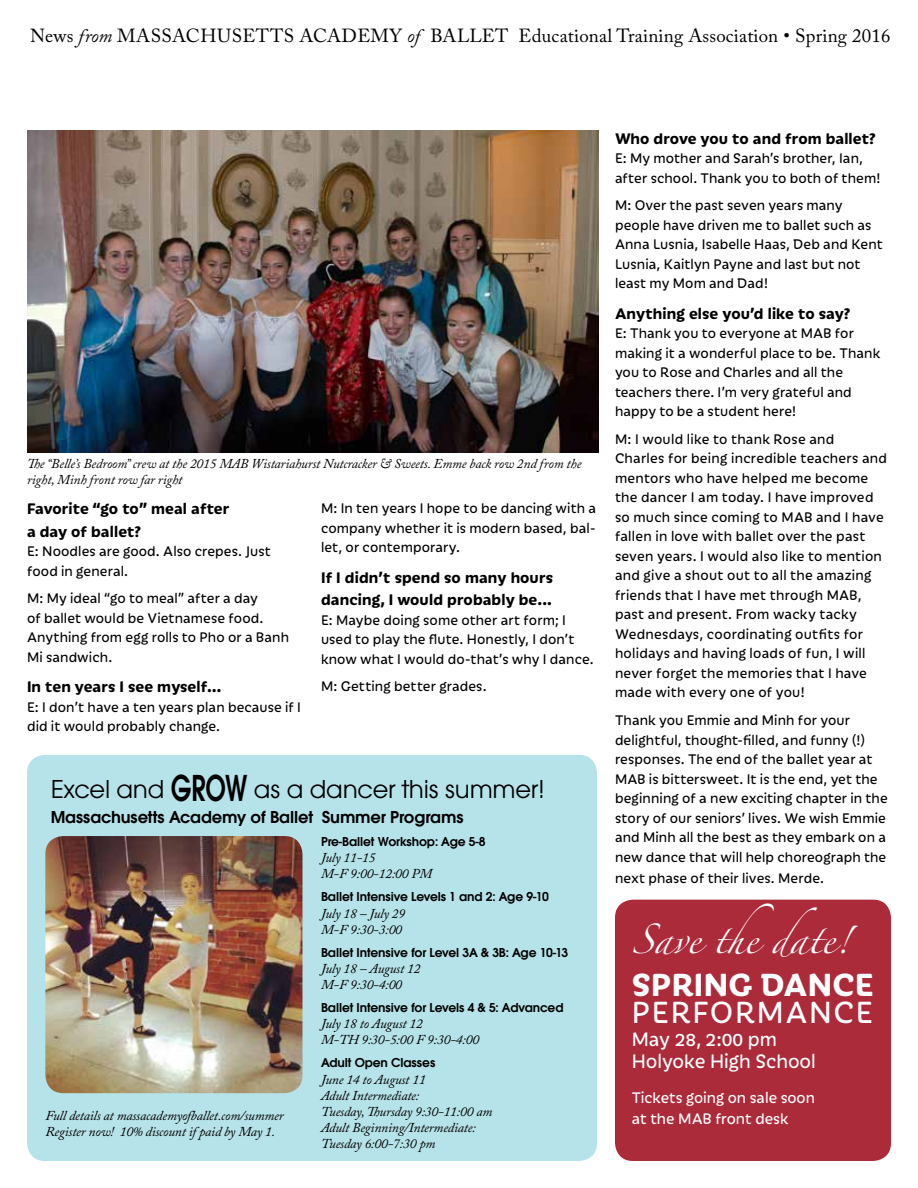
<style>
.page{position:relative;width:918px;height:1188px;background:#fff}
.page>*{position:absolute;margin:0;border:0;box-sizing:border-box;transform-origin:0 0}
.t1{font:700 34.5px "Iskra";letter-spacing:.01em;color:#fff}
.t2{font:33px "Iskra";letter-spacing:.05em;color:#fff}
.t3{font:27px "Avant Gard EF";letter-spacing:-.01em;color:#000}
.t4{font:27px "Zapfino";letter-spacing:-.01em;color:#fff}
.t5{font:21px/22.5px "Iskra";color:#fff}
.t6{font:18.9px "Adobe Caslon Pro";letter-spacing:.01em;color:#000}
.t7{font:600 18px "Avant Gard EF";letter-spacing:-.01em;color:#000}
.t8{font:700 16.5px/22.5px "Iskra";letter-spacing:.01em;color:#000}
.t9{font:16.5px/21px "Iskra";color:#fff}
.t10{font:15px/19.5px "Iskra";letter-spacing:.01em;color:#000}
.t11{font:italic 13.5px/16.2px "Adobe Caslon Pro";letter-spacing:-.01em;color:#000}
.t12{font:600 13.5px "Avant Gard EF";letter-spacing:-.01em;color:#000}
.s1{font-style:italic}
.s2{font-weight:600;font-size:39.15px}
</style>
<div class="page">
<div style="left:27px;top:755px;width:570px;height:406px;background:#b6e2e9;border-radius:18px"></div>
<img style="left:45px;top:836px;width:257px;height:257px">
<img style="left:27px;top:131px;width:572px;height:321px">
<div style="left:615px;top:900px;width:276px;height:261px;background:#ac2b3b;border-radius:18px"></div>
<p class="t6" style="left:30px;top:25px;width:862px">News <span class="s1">from</span> MASSACHUSETTS ACADEMY <span class="s1">of</span> BALLET Educational Training Association • Spring 2016</p>
<p class="t11" style="left:27px;top:455px;width:556px">The “Belle’s Bedroom” crew at the 2015 MAB Wistariahurst Nutcracker &amp; Sweets. Emme back row 2nd from the right, Minh front row far right</p>
<p class="t8" style="left:27px;top:496px;width:204px">Favorite “go to” meal after a day of ballet?</p>
<p class="t10" style="left:27px;top:541px;width:245px">E: Noodles are good. Also crepes. Just food in general.</p>
<p class="t10" style="left:27px;top:588px;width:264px">M: My ideal “go to meal” after a day<br>of ballet would be Vietnamese food.<br>Anything from egg rolls to Pho or a Banh<br>Mi sandwich.</p>
<p class="t8" style="left:27px;top:675px;width:196px">In ten years I see myself…</p>
<p class="t10" style="left:27px;top:696px;width:275px">E: I don’t have a ten years plan because if I did it would probably change.</p>
<p class="t10" style="left:321px;top:498px;width:277px;text-align:justify">M: In ten years I hope to be dancing with a company whether it is modern based, bal&shy;let, or contemporary.</p>
<p class="t8" style="left:321px;top:565px;width:234px">If I didn’t spend so many hours dancing, I would probably be...</p>
<p class="t10" style="left:321px;top:609px;width:274px">E: Maybe doing some other art form; I used to play the flute. Honestly, I don’t know what I would do-that’s why I dance.</p>
<p class="t10" style="left:321px;top:676px;width:167px">M: Getting better grades.</p>
<h3 class="t3" style="left:51px;top:773px;width:495px">Excel and <span class="s2">GROW</span> as a dancer this summer!</h3>
<p class="t7" style="left:51px;top:807px;width:414px">Massachusetts Academy of Ballet Summer Programs</p>
<p class="t12" style="left:321px;top:834px;width:166px">Pre-Ballet Workshop: Age 5-8</p>
<p class="t11" style="left:321px;top:849px;width:112px">July 11-15<br>M-F 9:00-12:00 PM</p>
<p class="t12" style="left:321px;top:889px;width:229px">Ballet Intensive Levels 1 and 2: Age 9-10</p>
<p class="t11" style="left:321px;top:905px;width:86px">July 18 – July 29<br>M-F 9:30-3:00</p>
<p class="t12" style="left:321px;top:944px;width:249px">Ballet Intensive for Level 3A &amp; 3B: Age 10-13</p>
<p class="t11" style="left:321px;top:960px;width:101px">July 18 – August 12<br>M-F 9:30-4:00</p>
<p class="t12" style="left:321px;top:1000px;width:244px">Ballet Intensive for Levels 4 &amp; 5: Advanced</p>
<p class="t11" style="left:321px;top:1016px;width:160px">July 18 to August 12<br>M-TH 9:30-5:00 F 9:30-4:00</p>
<p class="t12" style="left:321px;top:1055px;width:116px">Adult Open Classes</p>
<p class="t11" style="left:321px;top:1071px;width:173px">June 14 to August 11<br>Adult Intermediate:<br>Tuesday, Thursday 9:30-11:00 am<br>Adult Beginning/Intermediate:<br>Tuesday 6:00-7:30 pm</p>
<p class="t11" style="left:45px;top:1107px;width:240px">Full details at massacademyofballet.com/summer<br>Register now! 10% discount if paid by May 1.</p>
<p class="t8" style="left:615px;top:126px;width:262px">Who drove you to and from ballet?</p>
<p class="t10" style="left:615px;top:148px;width:268px">E: My mother and Sarah’s brother, Ian, after school. Thank you to both of them!</p>
<p class="t10" style="left:615px;top:195px;width:269px">M: Over the past seven years many people have driven me to ballet such as Anna Lusnia, Isabelle Haas, Deb and Kent Lusnia, Kaitlyn Payne and last but not least my Mom and Dad!</p>
<p class="t8" style="left:615px;top:301px;width:237px">Anything else you’d like to say?</p>
<p class="t10" style="left:615px;top:323px;width:267px">E: Thank you to everyone at MAB for making it a wonderful place to be. Thank you to Rose and Charles and all the teachers there. I’m very grateful and happy to be a student here!</p>
<p class="t10" style="left:615px;top:429px;width:274px">M: I would like to thank Rose and Charles for being incredible teachers and mentors who have helped me become the dancer I am today. I have improved so much since coming to MAB and I have fallen in love with ballet over the past seven years. I would also like to mention and give a shout out to all the amazing friends that I have met through MAB, past and present. From wacky tacky Wednesdays, coordinating outfits for holidays and having loads of fun, I will never forget the memories that I have made with every one of you!</p>
<p class="t10" style="left:615px;top:710px;width:274px">Thank you Emmie and Minh for your delightful, thought-filled, and funny (!) responses. The end of the ballet year at MAB is bittersweet. It is the end, yet the beginning of a new exciting chapter in the story of our seniors’ lives. We wish Emmie and Minh all the best as they embark on a new dance that will help choreograph the</p>
<p class="t10" style="left:615px;top:868px;width:210px">next phase of their lives. Merde.</p>
<h3 class="t4" style="left:632px;top:928px;width:219px">Save the date!</h3>
<h1 class="t1" style="left:632px;top:960px;width:243px">SPRING DANCE</h1>
<h2 class="t2" style="left:632px;top:990px;width:243px">PERFORMANCE</h2>
<h3 class="t5" style="left:632px;top:1027px;width:186px">May 28, 2:00 pm<br>Holyoke High School</h3>
<p class="t9" style="left:632px;top:1086px;width:185px">Tickets going on sale soon at the MAB front desk</p>
</div>
